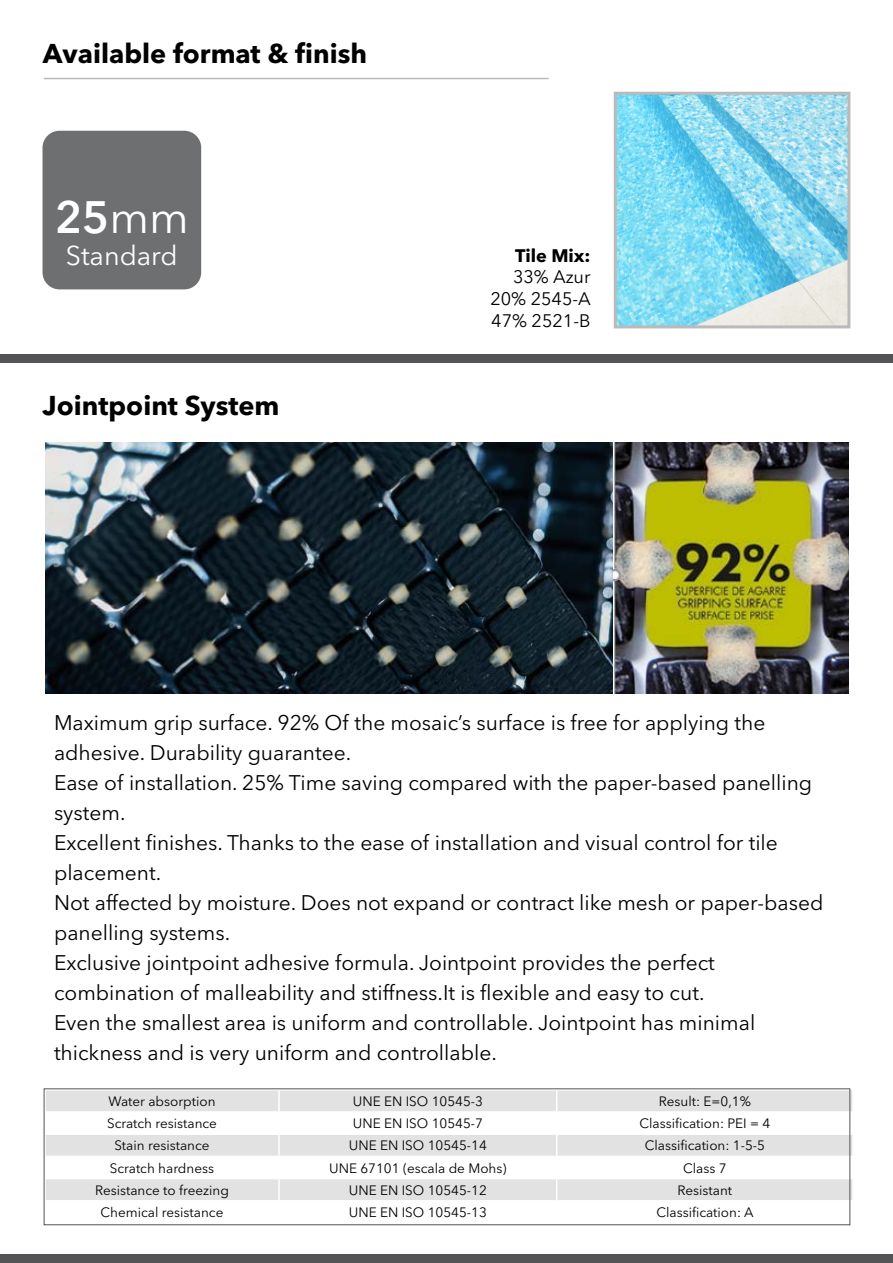
<style>
.page{position:relative;width:893px;height:1263px;background:#fff}
.page>*{position:absolute;margin:0;border:0;box-sizing:border-box;transform-origin:0 0}
.t1{font:600 45px "Avenir Next LT Pro";color:#fff}
.t2{font:700 27px "Avenir Next LT Pro";color:#000}
.t3{font:27px "Avenir Next LT Pro";color:#fff}
.t4{font:21px/30px "Avenir Next LT Pro";color:#000}
.t5{font:18px/21.6px "Avenir Next LT Pro";color:#000;text-align:justify}
.t6{font:700 18px "Avenir Next LT Pro";color:#000}
.t7{font:13.5px "Avenir Next LT Pro";color:#000101}
.s1{font-weight:400}
</style>
<div class="page">
<hr style="left:44px;top:78px;width:505px;height:1px;background:#bbbaba">
<div style="left:43px;top:131px;width:158px;height:158px;background:#6e6f71;border-radius:17px"></div>
<div style="left:0;top:354px;width:893px;height:9px;background:#545456"></div>
<img style="left:46px;top:442px;width:803px;height:251px">
<svg style="left:46px;top:1090px;width:806px;height:110px;fill:#e2e2e3"></svg>
<hr style="left:278px;top:1090px;width:2px;height:21px;background:#fff">
<hr style="left:44px;top:1111px;width:235px;height:2px;background:#fff">
<hr style="left:279px;top:1111px;width:278px;height:2px;background:#fff">
<hr style="left:278px;top:1113px;width:2px;height:20px;background:#fff">
<hr style="left:557px;top:1111px;width:297px;height:2px;background:#fff">
<hr style="left:44px;top:1133px;width:235px;height:2px;background:#fff">
<hr style="left:279px;top:1133px;width:278px;height:2px;background:#fff">
<hr style="left:278px;top:1135px;width:2px;height:20px;background:#fff">
<hr style="left:557px;top:1133px;width:297px;height:2px;background:#fff">
<hr style="left:44px;top:1155px;width:235px;height:2px;background:#fff">
<hr style="left:279px;top:1155px;width:278px;height:2px;background:#fff">
<hr style="left:278px;top:1157px;width:2px;height:21px;background:#fff">
<hr style="left:557px;top:1155px;width:297px;height:2px;background:#fff">
<hr style="left:44px;top:1178px;width:235px;height:1px;background:#fff">
<hr style="left:279px;top:1178px;width:278px;height:1px;background:#fff">
<hr style="left:278px;top:1179px;width:2px;height:21px;background:#fff">
<hr style="left:557px;top:1178px;width:297px;height:1px;background:#fff">
<svg style="left:556px;top:1091px;width:1px;height:109px"></svg>
<div style="left:44px;top:1089px;width:806px;height:136px;border:1px solid #545454"></div>
<div style="left:0;top:1254px;width:893px;height:9px;background:#545456"></div>
<img style="left:618px;top:96px;width:228px;height:228px">
<div style="left:614px;top:92px;width:236px;height:236px;border:3px solid #bbbaba"></div>
<p class="t2" style="left:43px;top:42px;width:326px">Available format &amp; finish</p>
<h1 class="t1" style="left:55px;top:191px;width:136px">25<span class="s1">mm</span></h1>
<p class="t3" style="left:66px;top:244px;width:113px">Standard</p>
<p class="t2" style="left:43px;top:394px;width:239px">Jointpoint System</p>
<p class="t6" style="left:515px;top:248px;width:77px">Tile Mix:</p>
<p class="t5" style="left:490px;top:268px;width:102px;text-indent:23px">33% Azur 20% 2545-A 47% 2521-B</p>
<p class="t4" style="left:54px;top:709px;width:771px">Maximum grip surface. 92% Of the mosaic’s surface is free for applying the adhesive. Durability guarantee.<br>Ease of installation. 25% Time saving compared with the paper-based panelling system.<br>Excellent finishes. Thanks to the ease of installation and visual control for tile placement.<br>Not affected by moisture. Does not expand or contract like mesh or paper-based panelling systems.<br>Exclusive jointpoint adhesive formula. Jointpoint provides the perfect combination of malleability and stiffness.It is flexible and easy to cut.<br>Even the smallest area is uniform and controllable. Jointpoint has minimal thickness and is very uniform and controllable.</p>
<p class="t7" style="left:108px;top:1095px;width:109px">Water absorption</p>
<p class="t7" style="left:353px;top:1095px;width:132px">UNE EN ISO 10545-3</p>
<p class="t7" style="left:659px;top:1095px;width:93px">Result: E=0,1%</p>
<p class="t7" style="left:107px;top:1118px;width:111px">Scratch resistance</p>
<p class="t7" style="left:353px;top:1118px;width:132px">UNE EN ISO 10545-7</p>
<p class="t7" style="left:639px;top:1118px;width:132px">Classification: PEI = 4</p>
<p class="t7" style="left:114px;top:1140px;width:97px">Stain resistance</p>
<p class="t7" style="left:349px;top:1140px;width:140px">UNE EN ISO 10545-14</p>
<p class="t7" style="left:645px;top:1140px;width:122px">Classification: 1-5-5</p>
<p class="t7" style="left:110px;top:1162px;width:106px">Scratch hardness</p>
<p class="t7" style="left:329px;top:1162px;width:179px">UNE 67101 (escala de Mohs)</p>
<p class="t7" style="left:683px;top:1162px;width:45px">Class 7</p>
<p class="t7" style="left:95px;top:1184px;width:135px">Resistance to freezing</p>
<p class="t7" style="left:349px;top:1184px;width:140px">UNE EN ISO 10545-12</p>
<p class="t7" style="left:678px;top:1184px;width:56px">Resistant</p>
<p class="t7" style="left:101px;top:1207px;width:124px">Chemical resistance</p>
<p class="t7" style="left:349px;top:1207px;width:140px">UNE EN ISO 10545-13</p>
<p class="t7" style="left:656px;top:1207px;width:99px">Classification: A</p>
</div>
